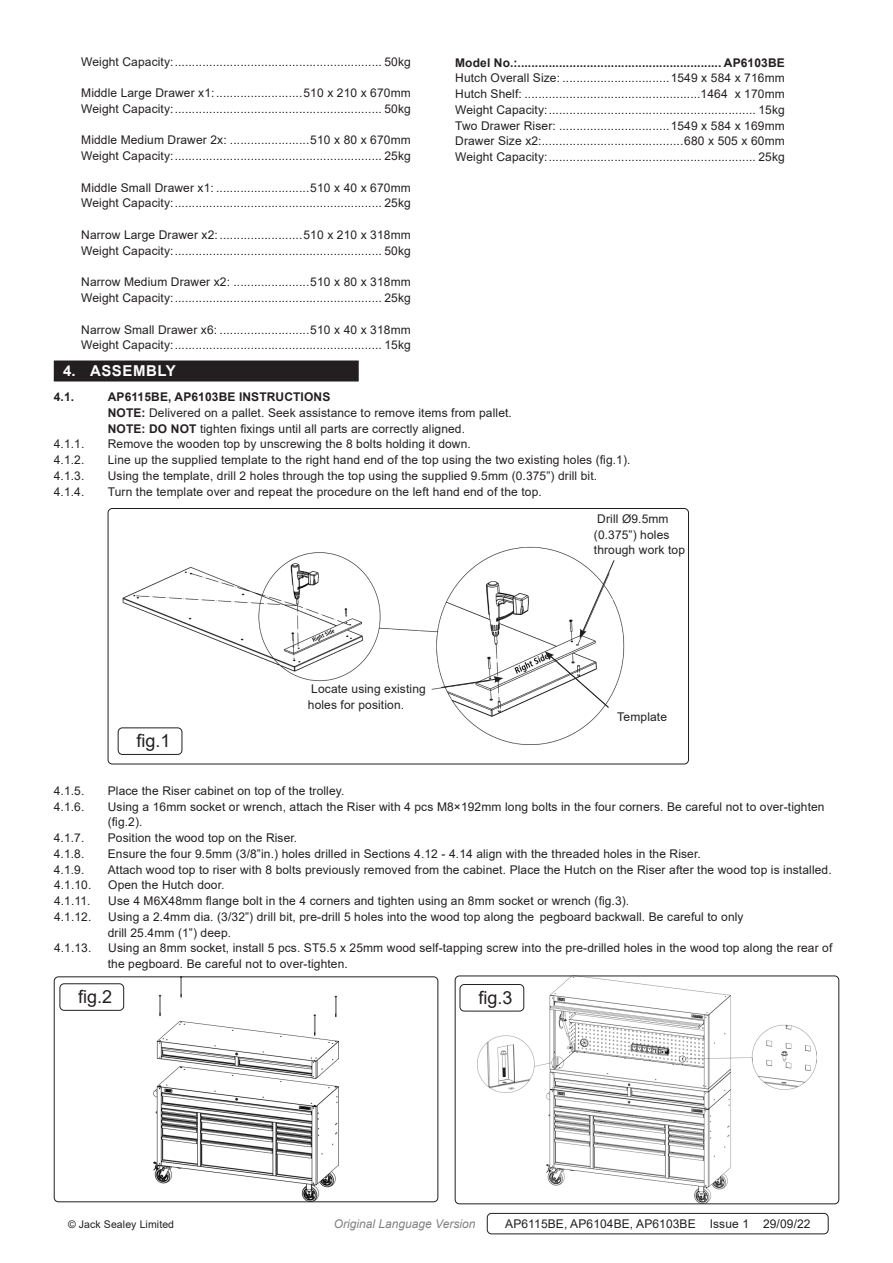
<style>
.page{position:relative;width:893px;height:1263px;background:#fff}
.page>*{position:absolute;margin:0;border:0;box-sizing:border-box;transform-origin:0 0}
.t1{font:18px "Arial";color:#231f20}
.t2{font:700 15px "Arial";letter-spacing:.035em;color:#fff}
.Specifications__Tabb{font:12px/15.8px "Arial";letter-spacing:.01em;color:#231f20}
.Body{font:12px/15.8px "Arial";letter-spacing:.01em;color:#231f20}
.Specifications__Tabb-2{font:700 12px "Arial";letter-spacing:.01em;color:#231f20}
.Body__Footer{font:12px "Arial";letter-spacing:.01em;color:#231f20}
.t3{font:italic 12px "Arial";color:#808285}
.Body__Justified__7pt{font:10.5px "Arial";letter-spacing:.01em;color:#231f20}
.s1{font-weight:700}
</style>
<div class="page">
<div style="left:54px;top:360px;width:305px;height:21px;background:#231f20"></div>
<img style="left:153px;top:978px;width:186px;height:222px">
<div style="left:54px;top:976px;width:384px;height:226px;border:1px solid #231f20;border-radius:4px"></div>
<img style="left:117px;top:546px;width:508px;height:199px">
<div style="left:108px;top:508px;width:581px;height:256px;border:1px solid #231f20;border-radius:4px"></div>
<svg style="left:440px;top:676px;width:63px;height:12px"></svg>
<svg style="left:580px;top:559px;width:35px;height:79px"></svg>
<svg style="left:545px;top:651px;width:65px;height:57px"></svg>
<img style="left:478px;top:977px;width:338px;height:225px">
<div style="left:455px;top:975px;width:384px;height:229px;border:1px solid #231f20;border-radius:4px"></div>
<div style="left:118px;top:727px;width:64px;height:28px;border:1px solid #231f20;border-radius:4px"></div>
<div style="left:60px;top:983px;width:64px;height:28px;border:1px solid #231f20;border-radius:4px"></div>
<div style="left:460px;top:984px;width:64px;height:27px;border:1px solid #231f20;border-radius:4px"></div>
<div style="left:487px;top:1213px;width:341px;height:21px;border:1px solid #231f20;border-radius:4px"></div>
<p class="Specifications__Tabb" style="left:81px;top:54px;width:331px">Weight Capacity:............................................................ 50kg</p>
<p class="Specifications__Tabb" style="left:81px;top:85px;width:331px">Middle Large Drawer x1:.........................510 x 210 x 670mm</p>
<p class="Specifications__Tabb" style="left:81px;top:101px;width:331px">Weight Capacity:............................................................ 50kg</p>
<p class="Specifications__Tabb" style="left:81px;top:132px;width:331px">Middle Medium Drawer 2x: .......................510 x 80 x 670mm</p>
<p class="Specifications__Tabb" style="left:81px;top:148px;width:331px">Weight Capacity:............................................................ 25kg</p>
<p class="Specifications__Tabb" style="left:81px;top:180px;width:331px">Middle Small Drawer x1: ...........................510 x 40 x 670mm</p>
<p class="Specifications__Tabb" style="left:81px;top:195px;width:331px">Weight Capacity:............................................................ 25kg</p>
<p class="Specifications__Tabb" style="left:81px;top:227px;width:331px">Narrow Large Drawer x2: ........................510 x 210 x 318mm</p>
<p class="Specifications__Tabb" style="left:81px;top:243px;width:331px">Weight Capacity:............................................................ 50kg</p>
<p class="Specifications__Tabb" style="left:81px;top:274px;width:331px">Narrow Medium Drawer x2: ......................510 x 80 x 318mm</p>
<p class="Specifications__Tabb" style="left:81px;top:290px;width:331px">Weight Capacity:............................................................ 25kg</p>
<p class="Specifications__Tabb" style="left:81px;top:321px;width:331px">Narrow Small Drawer x6: ..........................510 x 40 x 318mm</p>
<p class="Specifications__Tabb" style="left:81px;top:337px;width:331px">Weight Capacity:............................................................ 15kg</p>
<p class="t2" style="left:63px;top:360px;width:114px">4. ASSEMBLY</p>
<p class="Specifications__Tabb-2" style="left:54px;top:388px;width:22px">4.1.</p>
<p class="Specifications__Tabb-2" style="left:108px;top:388px;width:224px">AP6115BE, AP6103BE INSTRUCTIONS</p>
<p class="Body" style="left:108px;top:405px;width:406px"><span class="s1">NOTE:</span> Delivered on a pallet. Seek assistance to remove items from pallet.</p>
<p class="Body" style="left:108px;top:420px;width:359px"><span class="s1">NOTE: DO NOT</span> tighten fixings until all parts are correctly aligned.</p>
<p class="Specifications__Tabb" style="left:54px;top:436px;width:32px">4.1.1.</p>
<p class="Specifications__Tabb" style="left:108px;top:436px;width:365px">Remove the wooden top by unscrewing the 8 bolts holding it down.</p>
<p class="Specifications__Tabb" style="left:54px;top:452px;width:32px">4.1.2.</p>
<p class="Specifications__Tabb" style="left:108px;top:452px;width:524px">Line up the supplied template to the right hand end of the top using the two existing holes (fig.1).</p>
<p class="Specifications__Tabb" style="left:54px;top:468px;width:32px">4.1.3.</p>
<p class="Specifications__Tabb" style="left:108px;top:468px;width:491px">Using the template, drill 2 holes through the top using the supplied 9.5mm (0.375”) drill bit.</p>
<p class="Specifications__Tabb" style="left:54px;top:483px;width:32px">4.1.4.</p>
<p class="Specifications__Tabb" style="left:108px;top:483px;width:435px">Turn the template over and repeat the procedure on the left hand end of the top.</p>
<p class="Specifications__Tabb-2" style="left:455px;top:54px;width:331px">Model No.:........................................................... AP6103BE</p>
<p class="Specifications__Tabb" style="left:455px;top:70px;width:331px">Hutch Overall Size: ...............................1549 x 584 x 716mm</p>
<p class="Specifications__Tabb" style="left:455px;top:86px;width:331px">Hutch Shelf: ...................................................1464 x 170mm</p>
<p class="Specifications__Tabb" style="left:455px;top:102px;width:331px">Weight Capacity:............................................................ 15kg</p>
<p class="Specifications__Tabb" style="left:455px;top:117px;width:331px">Two Drawer Riser: ................................1549 x 584 x 169mm</p>
<p class="Specifications__Tabb" style="left:455px;top:133px;width:331px">Drawer Size x2:.........................................680 x 505 x 60mm</p>
<p class="Specifications__Tabb" style="left:455px;top:149px;width:331px">Weight Capacity:............................................................ 25kg</p>
<p class="t1" style="left:137px;top:729px;width:36px">fig.1</p>
<p class="Body" style="left:308px;top:681px;width:119px">Locate using existing holes for position.</p>
<p class="Body" style="left:594px;top:511px;width:93px">Drill Ø9.5mm (0.375”) holes through work top</p>
<p class="Body" style="left:617px;top:708px;width:51px">Template</p>
<p class="Specifications__Tabb" style="left:54px;top:783px;width:32px">4.1.5.</p>
<p class="Specifications__Tabb" style="left:108px;top:783px;width:238px">Place the Riser cabinet on top of the trolley.</p>
<p class="Specifications__Tabb" style="left:54px;top:798px;width:32px">4.1.6.</p>
<p class="Specifications__Tabb" style="left:108px;top:798px;width:718px">Using a 16mm socket or wrench, attach the Riser with 4 pcs M8×192mm long bolts in the four corners. Be careful not to over-tighten (fig.2).</p>
<p class="Specifications__Tabb" style="left:54px;top:830px;width:32px">4.1.7.</p>
<p class="Specifications__Tabb" style="left:108px;top:830px;width:191px">Position the wood top on the Riser.</p>
<p class="Specifications__Tabb" style="left:54px;top:846px;width:32px">4.1.8.</p>
<p class="Specifications__Tabb" style="left:108px;top:846px;width:595px">Ensure the four 9.5mm (3/8”in.) holes drilled in Sections 4.12 - 4.14 align with the threaded holes in the Riser.</p>
<p class="Specifications__Tabb" style="left:54px;top:861px;width:32px">4.1.9.</p>
<p class="Specifications__Tabb" style="left:108px;top:861px;width:725px">Attach wood top to riser with 8 bolts previously removed from the cabinet. Place the Hutch on the Riser after the wood top is installed.</p>
<p class="Specifications__Tabb" style="left:54px;top:877px;width:39px">4.1.10.</p>
<p class="Specifications__Tabb" style="left:108px;top:877px;width:118px">Open the Hutch door.</p>
<p class="Specifications__Tabb" style="left:54px;top:893px;width:38px">4.1.11.</p>
<p class="Specifications__Tabb" style="left:108px;top:893px;width:523px">Use 4 M6X48mm flange bolt in the 4 corners and tighten using an 8mm socket or wrench (fig.3).</p>
<p class="Specifications__Tabb" style="left:54px;top:909px;width:39px">4.1.12.</p>
<p class="Specifications__Tabb" style="left:108px;top:909px;width:637px">Using a 2.4mm dia. (3/32”) drill bit, pre-drill 5 holes into the wood top along the pegboard backwall. Be careful to only</p>
<p class="Body" style="left:108px;top:924px;width:125px">drill 25.4mm (1”) deep.</p>
<p class="Specifications__Tabb" style="left:54px;top:940px;width:39px">4.1.13.</p>
<p class="Specifications__Tabb" style="left:108px;top:940px;width:726px">Using an 8mm socket, install 5 pcs. ST5.5 x 25mm wood self-tapping screw into the pre-drilled holes in the wood top along the rear of the pegboard. Be careful not to over-tighten.</p>
<p class="t1" style="left:78px;top:984px;width:36px">fig.2</p>
<p class="t1" style="left:478px;top:985px;width:36px">fig.3</p>
<p class="Body__Justified__7pt" style="left:68px;top:1217px;width:108px">© Jack Sealey Limited</p>
<p class="t3" style="left:334px;top:1216px;width:143px">Original Language Version</p>
<p class="Body__Footer" style="left:505px;top:1216px;width:307px">AP6115BE, AP6104BE, AP6103BE Issue 1 29/09/22</p>
</div>
